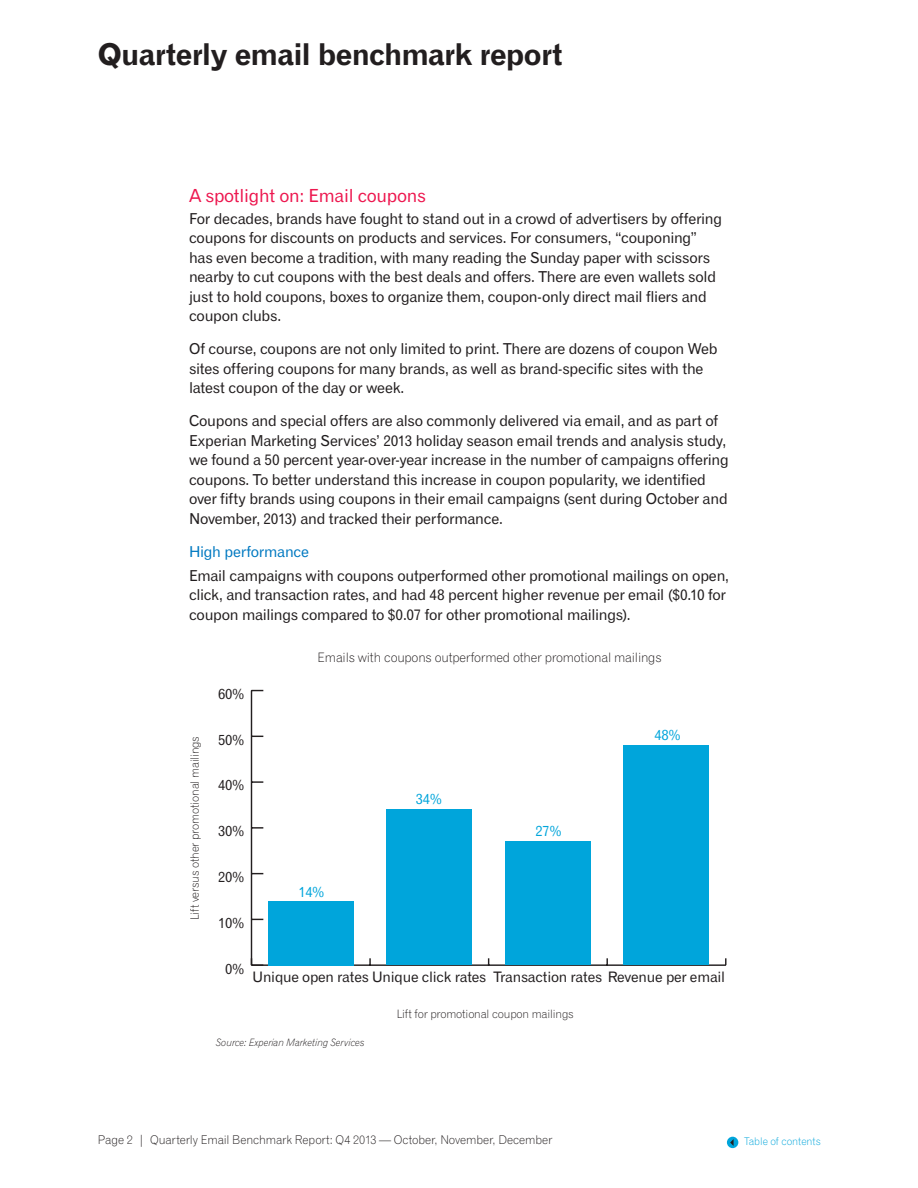
<style>
.page{position:relative;width:918px;height:1188px;background:#fff}
.page>*{position:absolute;margin:0;border:0;box-sizing:border-box;transform-origin:0 0}
.Page_Titles{font:30px "Gothic 720 BT Bold B";letter-spacing:-.025em;color:#221e1f}
.Red_SubHeading_-_12{font:18px "Gothic 720 BT Roman B";letter-spacing:-.015em;color:#ed174f}
.Body_Copy{font:15px/19.5px "Gothic 720 BT Roman B";letter-spacing:-.02em;color:#221e1f}
.Blue_subhead{font:15px "Gothic 720 BT Roman B";letter-spacing:-.02em;color:#0079c1}
.t1{font:14.4px "Gothic 720 BT Roman B";letter-spacing:-.015em;color:#231f20}
.t2{font:14.4px "Gothic 720 BT Roman B";letter-spacing:-.015em;color:#00a5db}
.t3{font:12.9px "Gothic 720 BT Light B";letter-spacing:-.015em;color:#231f20}
.Footer_Text{font:12px "Gothic 720 BT Light B";letter-spacing:-.01em;color:#221e1f}
.t4{font:11.55px "Gothic 720 BT Light B";letter-spacing:-.015em;color:#231f20}
.Section_intro_-_Ligh{font:10.5px "Gothic 720 BT Light B";letter-spacing:-.005em;color:#00a5db}
.t5{font:10.05px "Gothic 720 BT Light Italic B";letter-spacing:-.015em;color:#231f20}
</style>
<div class="page">
<div style="left:727px;top:1137px;width:11px;height:11px;background:#00a5db;border-radius:50%"></div>
<svg style="left:730px;top:1139px;width:4px;height:7px"></svg>
<hr style="left:251px;top:964px;width:475px;height:2px;background:#231f20">
<svg style="left:369px;top:958px;width:2px;height:6px"></svg>
<svg style="left:606px;top:958px;width:2px;height:6px"></svg>
<hr style="left:251px;top:691px;width:1px;height:274px;background:#231f20">
<svg style="left:251px;top:958px;width:12px;height:8px"></svg>
<svg style="left:252px;top:827px;width:11px;height:2px"></svg>
<svg style="left:252px;top:781px;width:11px;height:2px"></svg>
<svg style="left:251px;top:690px;width:12px;height:1px"></svg>
<div style="left:268px;top:901px;width:85px;height:64px;background:#00a5db"></div>
<div style="left:387px;top:810px;width:85px;height:155px;background:#00a5db"></div>
<div style="left:505px;top:842px;width:86px;height:123px;background:#00a5db"></div>
<div style="left:624px;top:745px;width:85px;height:220px;background:#00a5db"></div>
<p class="Page_Titles" style="left:98px;top:36px;width:467px">Quarterly email benchmark report</p>
<p class="Red_SubHeading_-_12" style="left:189px;top:185px;width:238px">A spotlight on: Email coupons</p>
<p class="Body_Copy" style="left:189px;top:208px;width:535px">For decades, brands have fought to stand out in a crowd of advertisers by offering coupons for discounts on products and services. For consumers, “couponing” has even become a tradition, with many reading the Sunday paper with scissors nearby to cut coupons with the best deals and offers. There are even wallets sold just to hold coupons, boxes to organize them, coupon-only direct mail fliers and coupon clubs.</p>
<p class="Body_Copy" style="left:189px;top:339px;width:530px">Of course, coupons are not only limited to print. There are dozens of coupon Web sites offering coupons for many brands, as well as brand-specific sites with the latest coupon of the day or week.</p>
<p class="Body_Copy" style="left:189px;top:411px;width:541px">Coupons and special offers are also commonly delivered via email, and as part of Experian Marketing Services’ 2013 holiday season email trends and analysis study, we found a 50 percent year-over-year increase in the number of campaigns offering coupons. To better understand this increase in coupon popularity, we identified over fifty brands using coupons in their email campaigns (sent during October and November, 2013) and tracked their performance.</p>
<p class="Blue_subhead" style="left:189px;top:542px;width:122px">High performance</p>
<p class="Body_Copy" style="left:189px;top:565px;width:542px">Email campaigns with coupons outperformed other promotional mailings on open, click, and transaction rates, and had 48 percent higher revenue per email ($0.10 for coupon mailings compared to $0.07 for other promotional mailings).</p>
<p class="t4" style="left:188px;top:920px;width:186px;rotate:-90deg">Lift versus other promotional mailings</p>
<p class="t1" style="left:218px;top:685px;width:27px">60%</p>
<p class="t1" style="left:218px;top:731px;width:27px">50%</p>
<p class="t1" style="left:218px;top:777px;width:27px">40%</p>
<p class="t1" style="left:218px;top:822px;width:27px">30%</p>
<p class="t1" style="left:218px;top:868px;width:27px">20%</p>
<p class="t1" style="left:218px;top:914px;width:27px">10%</p>
<p class="t3" style="left:318px;top:650px;width:345px">Emails with coupons outperformed other promotional mailings</p>
<p class="t2" style="left:298px;top:883px;width:27px">14%</p>
<p class="t2" style="left:416px;top:791px;width:27px">34%</p>
<p class="t2" style="left:536px;top:822px;width:27px">27%</p>
<p class="t2" style="left:654px;top:726px;width:27px">48%</p>
<p class="t1" style="left:225px;top:960px;width:20px">0%</p>
<p class="t1" style="left:253px;top:968px;width:474px">Unique open rates Unique click rates Transaction rates Revenue per email</p>
<p class="t4" style="left:397px;top:1007px;width:179px">Lift for promotional coupon mailings</p>
<p class="t5" style="left:216px;top:1036px;width:150px">Source: Experian Marketing Services</p>
<p class="Footer_Text" style="left:98px;top:1132px;width:456px">Page 2 | Quarterly Email Benchmark Report: Q4 2013 — October, November, December</p>
<p class="Section_intro_-_Ligh" style="left:745px;top:1135px;width:78px">Table of contents</p>
</div>
